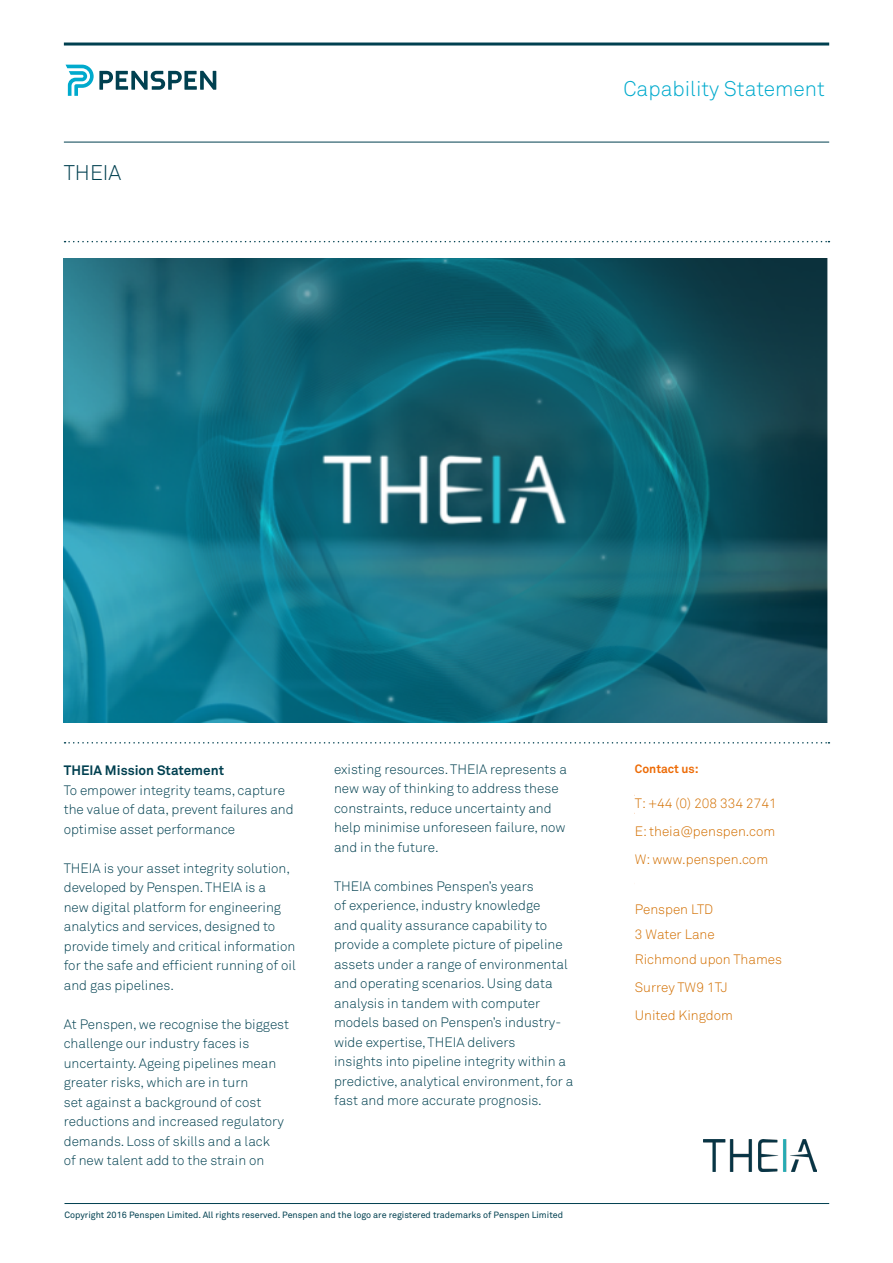
<style>
.page{position:relative;width:893px;height:1263px;background:#fff}
.page>*{position:absolute;margin:0;border:0;box-sizing:border-box;transform-origin:0 0}
.t1{font:300 21px "Akkurat Pro";color:#00aacd}
.t2{font:300 21px "Akkurat Pro";color:#004050}
.t3{font:300 13.5px/19.5px "Akkurat Pro";color:#004050}
.t4{font:300 13.5px/28px "Akkurat Pro";color:#d26f00}
.t5{font:700 13.5px "Akkurat Pro";color:#004050}
.t6{font:12px "Akkurat Pro";color:#ed6b06}
.t7{font:700 12px "Akkurat Pro";color:#ed6b06}
.t8{font:9px "Akkurat Pro";color:#004050}
</style>
<div class="page">
<hr style="left:64px;top:1203px;width:765px;height:1px;background:#004050">
<hr style="left:64px;top:142px;width:765px;height:1px;background:#004050">
<svg style="left:66px;top:65px;width:150px;height:31px"></svg>
<hr style="left:64px;top:43px;width:765px;height:3px;background:#004050">
<svg style="left:65px;top:742px;width:764px;height:1px"></svg>
<svg style="left:65px;top:241px;width:764px;height:1px"></svg>
<img style="left:703px;top:1139px;width:114px;height:32px">
<img style="left:64px;top:259px;width:764px;height:463px">
<h1 class="t2" style="left:64px;top:160px;width:59px">THEIA</h1>
<h1 class="t1" style="left:623px;top:77px;width:203px">Capability Statement</h1>
<p class="t5" style="left:64px;top:762px;width:162px">THEIA Mission Statement</p>
<p class="t3" style="left:64px;top:780px;width:231px">To empower integrity teams, capture the value of data, prevent failures and optimise asset performance</p>
<p class="t3" style="left:64px;top:858px;width:234px">THEIA is your asset integrity solution, developed by Penspen. THEIA is a<br>new digital platform for engineering analytics and services, designed to provide timely and critical information for the safe and efficient running of oil and gas pipelines.</p>
<p class="t3" style="left:64px;top:1014px;width:227px">At Penspen, we recognise the biggest challenge our industry faces is uncertainty. Ageing pipelines mean greater risks, which are in turn<br>set against a background of cost reductions and increased regulatory demands. Loss of skills and a lack<br>of new talent add to the strain on</p>
<p class="t3" style="left:334px;top:759px;width:234px">existing resources. THEIA represents a new way of thinking to address these constraints, reduce uncertainty and help minimise unforeseen failure, now and in the future.</p>
<p class="t3" style="left:334px;top:876px;width:241px">THEIA combines Penspen’s years<br>of experience, industry knowledge<br>and quality assurance capability to provide a complete picture of pipeline assets under a range of environmental and operating scenarios. Using data analysis in tandem with computer models based on Penspen’s industry&shy;wide expertise, THEIA delivers<br>insights into pipeline integrity within a predictive, analytical environment, for a fast and more accurate prognosis.</p>
<p class="t8" style="left:64px;top:1209px;width:500px">Copyright 2016 Penspen Limited. All rights reserved. Penspen and the logo are registered trademarks of Penspen Limited</p>
<p class="t7" style="left:635px;top:761px;width:65px">Contact us:</p>
<p class="t4" style="left:635px;top:790px;width:143px;text-align:justify">T: +44 (0) 208 334 2741<br>E: theia@penspen.com W: www.penspen.com</p>
<p class="t4" style="left:635px;top:897px;width:149px;line-height:25px">Penspen LTD<br>3 Water Lane<br>Richmond upon Thames</p>
<p class="t4" style="left:635px;top:974px;width:100px">Surrey TW9 1TJ<br>United Kingdom</p>
<p class="t6" style="left:635px;top:822px;width:193px">EuropeAfrica.sales@penspen.com</p>
</div>
